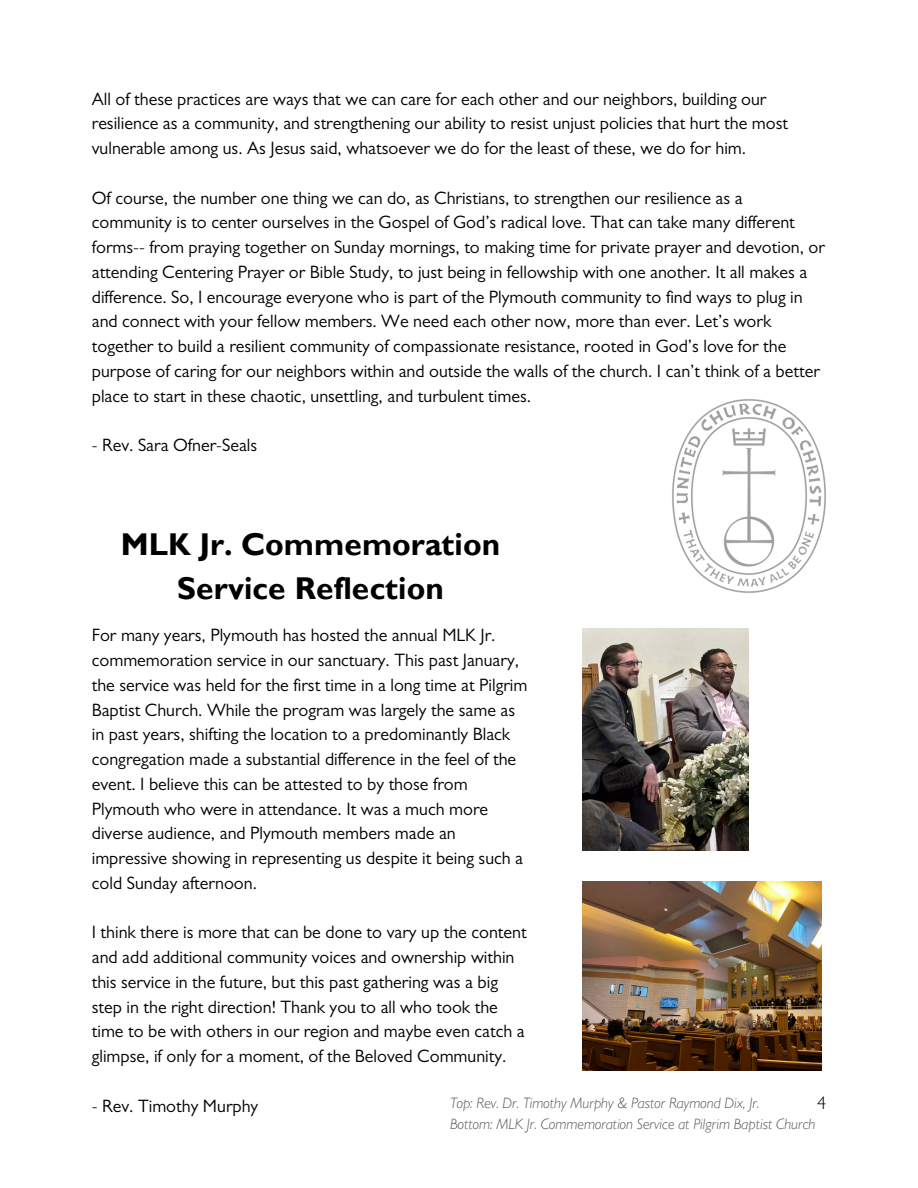
<style>
.page{position:relative;width:918px;height:1188px;background:#fff}
.page>*{position:absolute;margin:0;border:0;box-sizing:border-box;transform-origin:0 0}
.t1{font:700 31.5px/43.8px "Gill Sans MT Std";color:#000;text-align:center}
.t2{font:18px/24.8px "Gill Sans";color:#000}
.t3{font:300 18px "Gill Sans MT Std";color:#000}
.t4{font:italic 300 15px "Gill Sans MT Std";color:#5b5753}
</style>
<div class="page">
<img style="left:672px;top:399px;width:154px;height:194px">
<img style="left:582px;top:881px;width:240px;height:189px">
<img style="left:582px;top:629px;width:167px;height:221px">
<h2 class="t2" style="left:92px;top:89px;width:698px">All of these practices are ways that we can care for each other and our neighbors, building our resilience as a community, and strengthening our ability to resist unjust policies that hurt the most vulnerable among us. As Jesus said, whatsoever we do for the least of these, we do for him.</h2>
<h2 class="t2" style="left:92px;top:188px;width:735px">Of course, the number one thing we can do, as Christians, to strengthen our resilience as a community is to center ourselves in the Gospel of God’s radical love. That can take many different forms-- from praying together on Sunday mornings, to making time for private prayer and devotion, or attending Centering Prayer or Bible Study, to just being in fellowship with one another. It all makes a difference. So, I encourage everyone who is part of the Plymouth community to find ways to plug in and connect with your fellow members. We need each other now, more than ever. Let’s work together to build a resilient community of compassionate resistance, rooted in God’s love for the purpose of caring for our neighbors within and outside the walls of the church. I can’t think of a better place to start in these chaotic, unsettling, and turbulent times.</h2>
<h2 class="t2" style="left:92px;top:435px;width:167px">- Rev. Sara Ofner-Seals</h2>
<h2 class="t1" style="left:121px;top:527px;width:381px">MLK Jr. Commemoration<br>Service Reflection</h2>
<h1 class="t2" style="left:92px;top:626px;width:437px">For many years, Plymouth has hosted the annual MLK Jr. commemoration service in our sanctuary. This past January, the service was held for the first time in a long time at Pilgrim Baptist Church. While the program was largely the same as in past years, shifting the location to a predominantly Black congregation made a substantial difference in the feel of the event. I believe this can be attested to by those from Plymouth who were in attendance. It was a much more diverse audience, and Plymouth members made an impressive showing in representing us despite it being such a cold Sunday afternoon.</h1>
<h2 class="t2" style="left:92px;top:923px;width:436px">I think there is more that can be done to vary up the content and add additional community voices and ownership within this service in the future, but this past gathering was a big step in the right direction! Thank you to all who took the time to be with others in our region and maybe even catch a glimpse, if only for a moment, of the Beloved Community.</h2>
<h2 class="t2" style="left:92px;top:1096px;width:168px">- Rev. Timothy Murphy</h2>
<p class="t3" style="left:817px;top:1097px;width:10px">4</p>
<p class="t4" style="left:450px;top:1098px;width:311px">Top: Rev. Dr. Timothy Murphy &amp; Pastor Raymond Dix, Jr.</p>
<p class="t4" style="left:450px;top:1118px;width:367px">Bottom: MLK Jr. Commemoration Service at Pilgrim Baptist Church</p>
</div>
